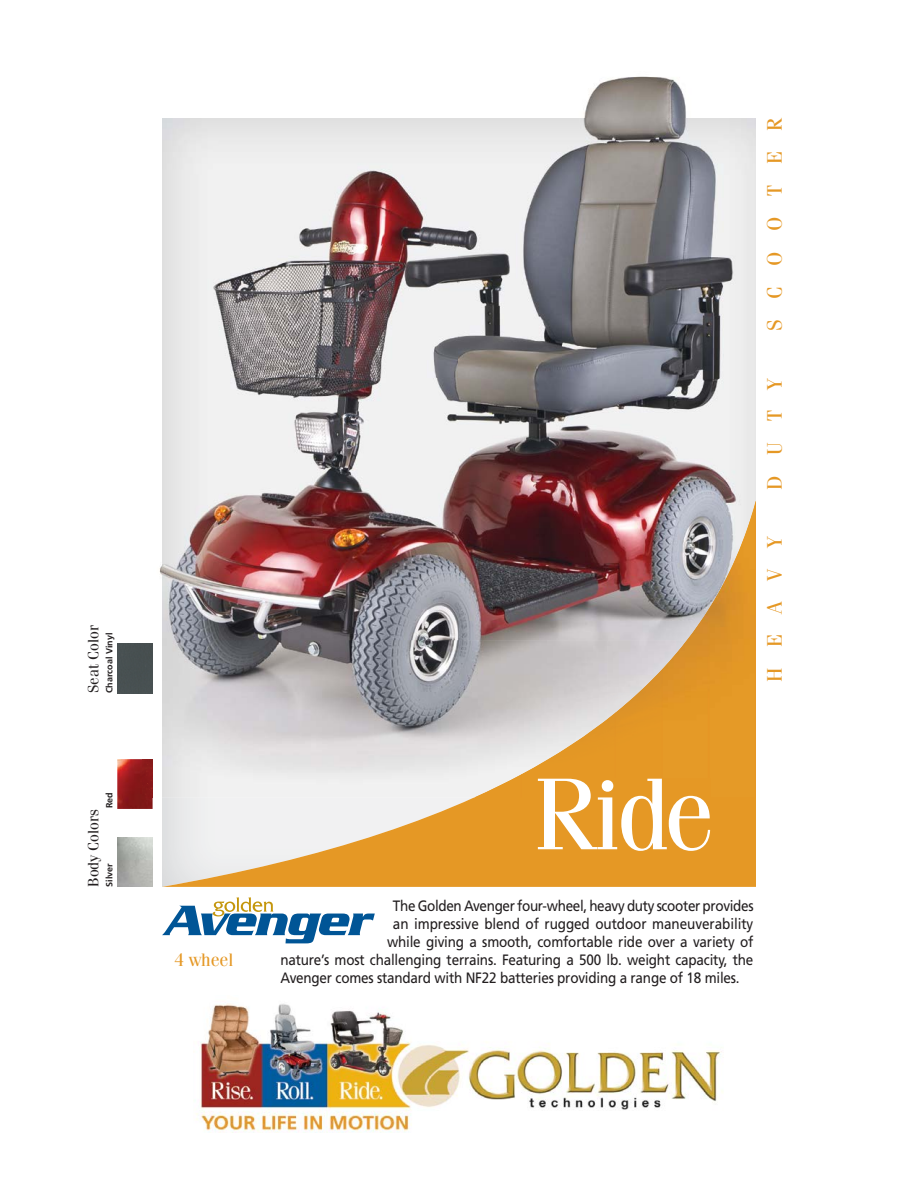
<style>
.page{position:relative;width:918px;height:1188px;background:#fff}
.page>*{position:absolute;margin:0;border:0;box-sizing:border-box;transform-origin:0 0}
.t1{font:102px "Fenice";color:#fff}
.t2{font:21px "Fenice";color:#e59825}
.t3{font:18px "Fenice";letter-spacing:-.01em;color:#e59825}
.t4{font:15px "Frutiger";letter-spacing:-.015em;color:#231f20;scale:.9 1}
.t5{font:15px "Fenice";color:#231f20}
.t6{font:700 9px "Frutiger";color:#231f20}
</style>
<div class="page">
<img style="left:196px;top:1003px;width:527px;height:130px">
<svg style="left:162px;top:797px;width:594px;height:90px;fill:#e59825"></svg>
<img style="left:117px;top:759px;width:36px;height:50px">
<img style="left:117px;top:643px;width:25px;height:50px">
<img style="left:142px;top:565px;width:20px;height:129px">
<img style="left:142px;top:759px;width:11px;height:38px">
<img style="left:162px;top:76px;width:594px;height:564px">
<img style="left:162px;top:640px;width:445px;height:157px">
<img style="left:709px;top:501px;width:47px;height:296px">
<img style="left:662px;top:608px;width:48px;height:171px">
<img style="left:615px;top:669px;width:48px;height:110px">
<img style="left:521px;top:712px;width:95px;height:85px">
<img style="left:475px;top:774px;width:47px;height:23px">
<img style="left:538px;top:779px;width:172px;height:18px">
<svg style="left:162px;top:897px;width:213px;height:46px"></svg>
<p class="t5" style="left:85px;top:693px;width:69px;rotate:-90deg">Seat Color</p>
<p class="t6" style="left:104px;top:693px;width:62px;rotate:-90deg">Charcoal Vinyl</p>
<p class="t6" style="left:104px;top:808px;width:18px;rotate:-90deg">Red</p>
<p class="t5" style="left:85px;top:887px;width:79px;rotate:-90deg">Body Colors</p>
<p class="t6" style="left:104px;top:887px;width:25px;rotate:-90deg">Silver</p>
<p class="t3" style="left:174px;top:949px;width:61px">4 wheel</p>
<h2 class="t2" style="left:762px;top:331px;width:215px;rotate:-90deg">S C O O T E R</h2>
<h2 class="t2" style="left:762px;top:490px;width:113px;rotate:-90deg">D U T Y</h2>
<h2 class="t2" style="left:762px;top:682px;width:148px;rotate:-90deg">H E A V Y</h2>
<h1 class="t1" style="left:534px;top:753px;width:183px">Ride</h1>
<p class="t4" style="left:393px;top:897px;width:402px">The Golden Avenger four-wheel, heavy duty scooter provides</p>
<p class="t4" style="left:393px;top:915px;width:402px">an impressive blend of rugged outdoor maneuverability</p>
<p class="t4" style="left:387px;top:933px;width:409px">while giving a smooth, comfortable ride over a variety of</p>
<p class="t4" style="left:281px;top:951px;width:527px">nature’s most challenging terrains. Featuring a 500 lb. weight capacity, the</p>
<p class="t4" style="left:281px;top:969px;width:512px">Avenger comes standard with NF22 batteries providing a range of 18 miles.</p>
</div>
